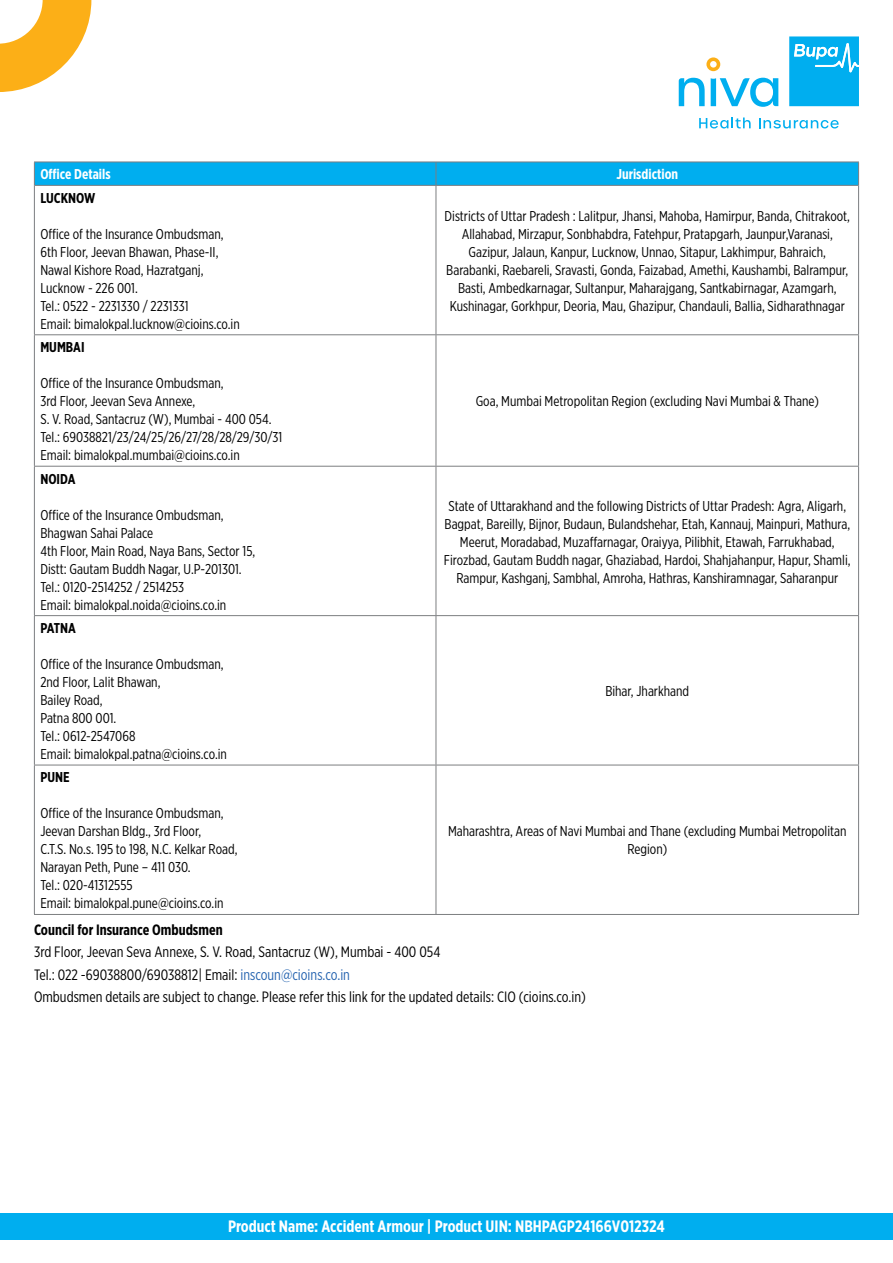
<style>
.page{position:relative;width:893px;height:1263px;background:#fff}
.page>*{position:absolute;margin:0;border:0;box-sizing:border-box;transform-origin:0 0}
.t1{font:700 16.5px "Gotham X Narrow";color:#fff}
.t2{font:15px/22.5px "Gotham X Narrow";color:#000}
.t3{font:700 15px "Gotham X Narrow";color:#000}
.t4{font:14.25px/18px "Gotham X Narrow";color:#000}
.t5{font:700 14.25px "Gotham X Narrow";color:#000}
.t6{font:700 14.25px "Gotham X Narrow";color:#fff}
.s1{color:#2765b0}
</style>
<div class="page">
<svg style="left:699px;top:117px;width:52px;height:12px"></svg>
<svg style="left:759px;top:118px;width:80px;height:11px"></svg>
<svg style="left:679px;top:78px;width:99px;height:29px"></svg>
<svg style="left:706px;top:57px;width:14px;height:14px"></svg>
<svg style="left:789px;top:36px;width:70px;height:70px;background:#1cb6f0"></svg>
<svg style="left:0;top:0;width:91px;height:92px"></svg>
<div style="left:0;top:1213px;width:893px;height:26px;background:#00aeef"></div>
<svg style="left:34px;top:162px;width:825px;height:23px;background:#03aceb"></svg>
<hr style="left:35px;top:185px;width:401px;height:1px;background:#7c7e81">
<hr style="left:436px;top:185px;width:422px;height:1px;background:#7c7e81">
<hr style="left:34px;top:185px;width:1px;height:149px;background:#7c7e81">
<hr style="left:436px;top:186px;width:1px;height:148px;background:#7c7e81">
<hr style="left:858px;top:185px;width:1px;height:149px;background:#7c7e81">
<hr style="left:34px;top:334px;width:402px;height:1px;background:#7c7e81">
<hr style="left:34px;top:335px;width:1px;height:131px;background:#7c7e81">
<hr style="left:436px;top:334px;width:423px;height:1px;background:#7c7e81">
<hr style="left:436px;top:335px;width:1px;height:131px;background:#7c7e81">
<hr style="left:858px;top:335px;width:1px;height:131px;background:#7c7e81">
<hr style="left:34px;top:466px;width:402px;height:1px;background:#7c7e81">
<hr style="left:34px;top:467px;width:1px;height:148px;background:#7c7e81">
<hr style="left:436px;top:466px;width:423px;height:1px;background:#7c7e81">
<hr style="left:436px;top:467px;width:1px;height:148px;background:#7c7e81">
<hr style="left:858px;top:467px;width:1px;height:148px;background:#7c7e81">
<hr style="left:34px;top:615px;width:402px;height:1px;background:#7c7e81">
<hr style="left:34px;top:616px;width:1px;height:149px;background:#7c7e81">
<hr style="left:436px;top:615px;width:423px;height:1px;background:#7c7e81">
<hr style="left:436px;top:616px;width:1px;height:149px;background:#7c7e81">
<hr style="left:858px;top:616px;width:1px;height:149px;background:#7c7e81">
<hr style="left:34px;top:765px;width:402px;height:1px;background:#7c7e81">
<hr style="left:34px;top:765px;width:1px;height:149px;background:#7c7e81">
<hr style="left:34px;top:914px;width:402px;height:1px;background:#7c7e81">
<hr style="left:436px;top:765px;width:423px;height:1px;background:#7c7e81">
<hr style="left:436px;top:765px;width:1px;height:149px;background:#7c7e81">
<hr style="left:858px;top:765px;width:1px;height:149px;background:#7c7e81">
<hr style="left:436px;top:914px;width:423px;height:1px;background:#7c7e81">
<p class="t6" style="left:40px;top:166px;width:72px">Office Details</p>
<p class="t6" style="left:616px;top:166px;width:63px">Jurisdiction</p>
<p class="t5" style="left:40px;top:189px;width:57px">LUCKNOW</p>
<p class="t4" style="left:40px;top:225px;width:201px">Office of the Insurance Ombudsman,<br>6th Floor, Jeevan Bhawan, Phase-II,<br>Nawal Kishore Road, Hazratganj,<br>Lucknow - 226 001.<br>Tel.: 0522 - 2231330 / 2231331<br>Email: bimalokpal.lucknow@cioins.co.in</p>
<p class="t4" style="left:444px;top:207px;width:407px;text-align:center">Districts of Uttar Pradesh : Lalitpur, Jhansi, Mahoba, Hamirpur, Banda, Chitrakoot, Allahabad, Mirzapur, Sonbhabdra, Fatehpur, Pratapgarh, Jaunpur,Varanasi, Gazipur, Jalaun, Kanpur, Lucknow, Unnao, Sitapur, Lakhimpur, Bahraich, Barabanki, Raebareli, Sravasti, Gonda, Faizabad, Amethi, Kaushambi, Balrampur, Basti, Ambedkarnagar, Sultanpur, Maharajgang, Santkabirnagar, Azamgarh, Kushinagar, Gorkhpur, Deoria, Mau, Ghazipur, Chandauli, Ballia, Sidharathnagar</p>
<p class="t5" style="left:40px;top:338px;width:46px">MUMBAI</p>
<p class="t4" style="left:40px;top:374px;width:243px">Office of the Insurance Ombudsman,<br>3rd Floor, Jeevan Seva Annexe,<br>S. V. Road, Santacruz (W), Mumbai - 400 054.<br>Tel.: 69038821/23/24/25/26/27/28/28/29/30/31<br>Email: bimalokpal.mumbai@cioins.co.in</p>
<p class="t4" style="left:476px;top:392px;width:345px">Goa, Mumbai Metropolitan Region (excluding Navi Mumbai &amp; Thane)</p>
<p class="t5" style="left:40px;top:470px;width:37px">NOIDA</p>
<p class="t4" style="left:40px;top:505px;width:216px">Office of the Insurance Ombudsman, Bhagwan Sahai Palace<br>4th Floor, Main Road, Naya Bans, Sector 15, Distt: Gautam Buddh Nagar, U.P-201301.<br>Tel.: 0120-2514252 / 2514253<br>Email: bimalokpal.noida@cioins.co.in</p>
<p class="t4" style="left:444px;top:496px;width:408px;text-align:center">State of Uttarakhand and the following Districts of Uttar Pradesh: Agra, Aligarh, Bagpat, Bareilly, Bijnor, Budaun, Bulandshehar, Etah, Kannauj, Mainpuri, Mathura, Meerut, Moradabad, Muzaffarnagar, Oraiyya, Pilibhit, Etawah, Farrukhabad, Firozbad, Gautam Buddh nagar, Ghaziabad, Hardoi, Shahjahanpur, Hapur, Shamli, Rampur, Kashganj, Sambhal, Amroha, Hathras, Kanshiramnagar, Saharanpur</p>
<p class="t5" style="left:40px;top:619px;width:37px">PATNA</p>
<p class="t4" style="left:40px;top:655px;width:188px">Office of the Insurance Ombudsman,<br>2nd Floor, Lalit Bhawan,<br>Bailey Road,<br>Patna 800 001.<br>Tel.: 0612-2547068<br>Email: bimalokpal.patna@cioins.co.in</p>
<p class="t4" style="left:605px;top:682px;width:85px">Bihar, Jharkhand</p>
<p class="t5" style="left:40px;top:769px;width:31px">PUNE</p>
<p class="t4" style="left:40px;top:804px;width:199px">Office of the Insurance Ombudsman, Jeevan Darshan Bldg., 3rd Floor,<br>C.T.S. No.s. 195 to 198, N.C. Kelkar Road, Narayan Peth, Pune – 411 030.<br>Tel.: 020-41312555<br>Email: bimalokpal.pune@cioins.co.in</p>
<p class="t4" style="left:448px;top:822px;width:400px;text-align:center">Maharashtra, Areas of Navi Mumbai and Thane (excluding Mumbai Metropolitan<br>Region)</p>
<p class="t3" style="left:34px;top:920px;width:190px">Council for Insurance Ombudsmen</p>
<p class="t2" style="left:34px;top:940px;width:553px">3rd Floor, Jeevan Seva Annexe, S. V. Road, Santacruz (W), Mumbai - 400 054<br>Tel.: 022 -69038800/69038812| Email: <span class="s1">inscoun@cioins.co.in<br></span>Ombudsmen details are subject to change. Please refer this link for the updated details: CIO (cioins.co.in)</p>
<p class="t1" style="left:228px;top:1216px;width:438px">Product Name: Accident Armour | Product UIN: NBHPAGP24166V012324</p>
</div>
